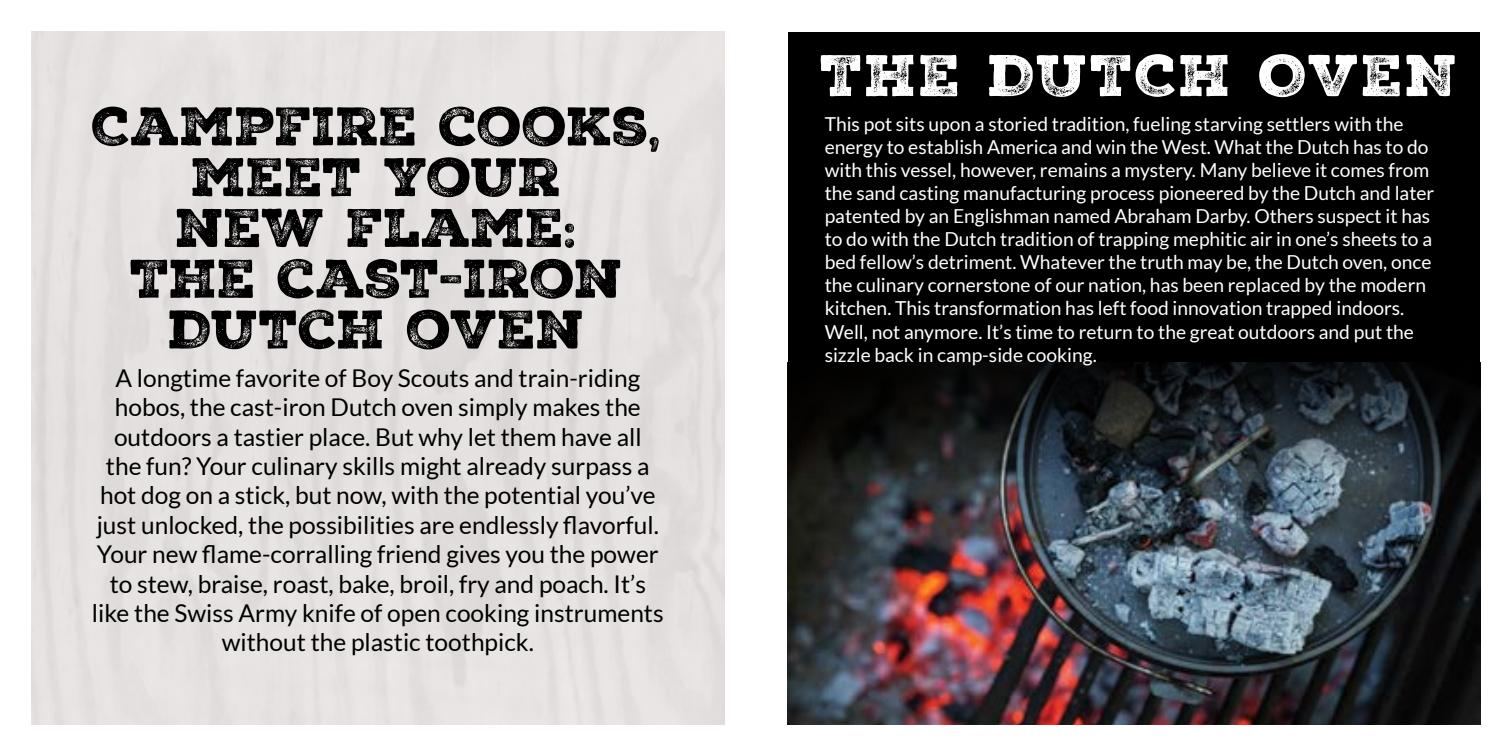
<style>
.page{position:relative;width:1512px;height:756px;background:#fff}
.page>*{position:absolute;margin:0;border:0;box-sizing:border-box;transform-origin:0 0}
.t1{font:56.7px "Nexa Rust Slab Black 3";letter-spacing:.025em;color:#fff}
.t2{font:52.5px/50.8px "Nexa Rust Slab Black 3";letter-spacing:-.01em;color:#000;text-align:center}
.t3{font:24.5px/29.4px "Lato";color:#000;text-align:center}
.t4{font:19.25px/23.1px "Lato";color:#fff}
</style>
<div class="page">
<div style="left:788px;top:32px;width:692px;height:336px;background:#000"></div>
<img style="left:788px;top:478px;width:692px;height:246px">
<svg style="left:788px;top:362px;width:692px;height:116px;background:#1a1f22"></svg>
<h1 class="t1" style="left:820px;top:37px;width:640px">THE DUTCH OVEN</h1>
<h2 class="t2" style="left:92px;top:102px;width:571px">CAMPFIRE COOKS,<br>MEET YOUR<br>NEW FLAME:<br>THE CAST-IRON<br>DUTCH OVEN</h2>
<p class="t4" style="left:825px;top:112px;width:611px">This pot sits upon a storied tradition, fueling starving settlers with the energy to establish America and win the West. What the Dutch has to do with this vessel, however, remains a mystery. Many believe it comes from the sand casting manufacturing process pioneered by the Dutch and later patented by an Englishman named Abraham Darby. Others suspect it has to do with the Dutch tradition of trapping mephitic air in one’s sheets to a bed fellow’s detriment. Whatever the truth may be, the Dutch oven, once the culinary cornerstone of our nation, has been replaced by the modern kitchen. This transformation has left food innovation trapped indoors.<br>Well, not anymore. It’s time to return to the great outdoors and put the sizzle back in camp-side cooking.</p>
<p class="t3" style="left:92px;top:363px;width:573px">A longtime favorite of Boy Scouts and train-riding hobos, the cast-iron Dutch oven simply makes the outdoors a tastier place. But why let them have all<br>the fun? Your culinary skills might already surpass a hot dog on a stick, but now, with the potential you’ve just unlocked, the possibilities are endlessly flavorful.<br>Your new flame-corralling friend gives you the power to stew, braise, roast, bake, broil, fry and poach. It’s like the Swiss Army knife of open cooking instruments without the plastic toothpick.</p>
</div>
